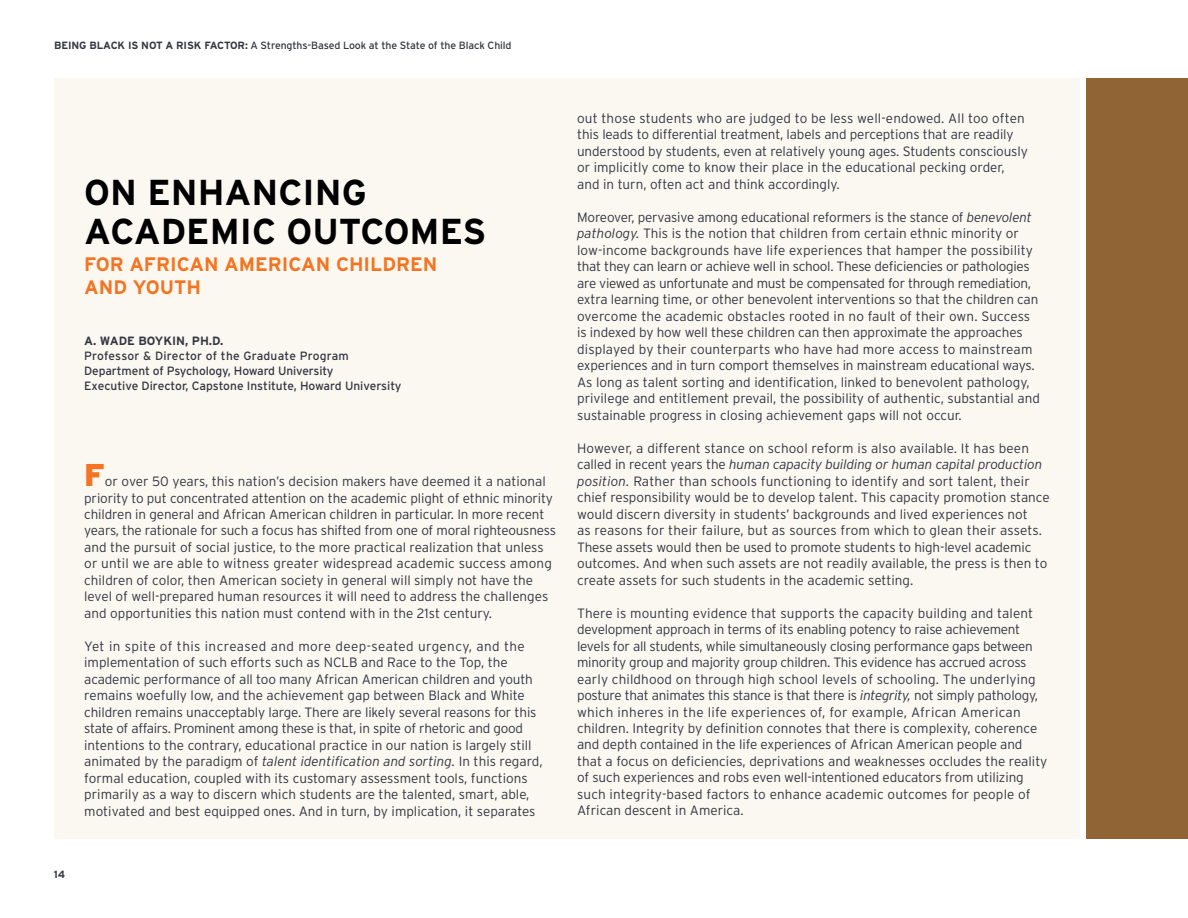
<style>
.page{position:relative;width:1188px;height:918px;background:#fff}
.page>*{position:absolute;margin:0;border:0;box-sizing:border-box;transform-origin:0 0}
.t1{font:700 36px/39px "Interstate";color:#000}
.t2{font:900 31.5px "Interstate";color:#f47421}
.t3{font:700 19.5px "Interstate";color:#f47421}
.t4{font:300 13.5px/16.5px "Interstate";letter-spacing:-.005em;color:#343741}
.t5{font:12px/15px "Interstate";letter-spacing:-.005em;color:#343741}
.t6{font:700 12px "Interstate";color:#343741}
.t7{font:10.5px "Interstate";letter-spacing:-.01em;color:#343741}
.t8{font:700 10.5px "Interstate";color:#343741}
.s1{font-weight:700}
.s2{font-style:italic}
</style>
<div class="page">
<div style="left:54px;top:78px;width:1026px;height:761px;background:#fbf8f2"></div>
<div style="left:1087px;top:78px;width:101px;height:761px;background:#906435"></div>
<p class="t7" style="left:54px;top:39px;width:459px"><span class="s1">BEING BLACK IS NOT A RISK FACTOR:</span> A Strengths-Based Look at the State of the Black Child</p>
<h1 class="t1" style="left:84px;top:173px;width:89px">ON ENHANCING<br>ACADEMIC</h1>
<h1 class="t1" style="left:287px;top:212px;width:100px">OU TCOME</h1>
<h1 class="t1" style="left:463px;top:212px;width:25px">S</h1>
<h3 class="t3" style="left:84px;top:253px;width:14px">FOR</h3>
<h3 class="t3" style="left:129px;top:253px;width:14px">AFRICAN</h3>
<h3 class="t3" style="left:224px;top:253px;width:14px">AMERICAN</h3>
<h3 class="t3" style="left:336px;top:253px;width:14px">CHILDREN</h3>
<h3 class="t3" style="left:84px;top:276px;width:15px">AND</h3>
<h3 class="t3" style="left:133px;top:276px;width:66px">YOUTH</h3>
<p class="t6" style="left:84px;top:334px;width:141px">A. WADE BOYKIN, PH.D.</p>
<p class="t5" style="left:84px;top:348px;width:319px">Professor &amp; Director of the Graduate Program<br>Department of Psychology, Howard University<br>Executive Director, Capstone I nstitute, Howard University</p>
<h2 class="t2" style="left:84px;top:457px;width:22px">F</h2>
<p class="t4" style="left:84px;top:473px;width:473px;text-indent:21px">or over 50 years, this nation’s decision makers have deemed it a national priority to put concentrated attention on the academic plight of ethnic minority children in general and African American children in particular. In more recent years, the rationale for such a focus has shifted from one of moral righteousness and the pursuit of social justice, to the more practical realization that unless or until we are able to witness greater widespread academic success among children of color, then American society in general will simply not have the level of well-prepared human resources it will need to address the challenges and opportunities this nation must contend with in the 21st century.</p>
<p class="t4" style="left:84px;top:638px;width:460px">Yet in spite of this increased and more deep-seated urgency, and the implementation of such efforts such as NCLB and Race to the Top, the academic performance of all too many African American children and youth remains woefully low, and the achievement gap between Black and White children remains unacceptably large. There are likely several reasons for this state of affairs. Prominent among these is that, in spite of rhetoric and good intentions to the contrary, educational practice in our nation is largely still animated by the paradigm of <span class="s2">talent identification and sorting.</span> In this regard, formal education, coupled with its customary assessment tools, functions primarily as a way to discern which students are the talented, smart, able, motivated and best equipped ones. And in turn, by implication, it separates</p>
<p class="t8" style="left:54px;top:868px;width:13px">14</p>
<p class="t4" style="left:577px;top:109px;width:452px">out those students who are judged to be less well-endowed. All too often this leads to differential treatment, labels and perceptions that are readily understood by students, even at relatively young ages. Students consciously or implicitly come to know their place in the educational pecking order, and in turn, often act and think accordingly.</p>
<p class="t4" style="left:577px;top:208px;width:464px">Moreover, pervasive among educational reformers is the stance of <span class="s2">benevolent pathology.</span> This is the notion that children from certain ethnic minority or low-income backgrounds have life experiences that hamper the possibility that they can learn or achieve well in school. These deficiencies or pathologies are viewed as unfortunate and must be compensated for through remediation, extra learning time, or other benevolent interventions so that the children can overcome the academic obstacles rooted in no fault of their own. Success is indexed by how well these children can then approximate the approaches displayed by their counterparts who have had more access to mainstream experiences and in turn comport themselves in mainstream educational ways.<br>As long as talent sorting and identification, linked to benevolent pathology, privilege and entitlement prevail, the possibility of authentic, substantial and sustainable progress in closing achievement gaps will not occur.</p>
<p class="t4" style="left:577px;top:439px;width:474px">However, a different stance on school reform is also available. It has been called in recent years the <span class="s2">human capacity building or human capital production position.</span> Rather than schools functioning to identify and sort talent, their chief responsibility would be to develop talent. This capacity promotion stance would discern diversity in students’ backgrounds and lived experiences not<br>as reasons for their failure, but as sources from which to glean their assets.<br>These assets would then be used to promote students to high-level academic outcomes. And when such assets are not readily available, the press is then to create assets for such students in the academic setting.</p>
<p class="t4" style="left:577px;top:604px;width:472px">There is mounting evidence that supports the capacity building and talent development approach in terms of its enabling potency to raise achievement levels for all students, while simultaneously closing performance gaps between minority group and majority group children. This evidence has accrued across early childhood on through high school levels of schooling. The underlying posture that animates this stance is that there is <span class="s2">integrity,</span> not simply pathology, which inheres in the life experiences of, for example, African American children. Integrity by definition connotes that there is complexity, coherence and depth contained in the life experiences of African American people and that a focus on deficiencies, deprivations and weaknesses occludes the reality of such experiences and robs even well-intentioned educators from utilizing such integrity-based factors to enhance academic outcomes for people of African descent in America.</p>
</div>
